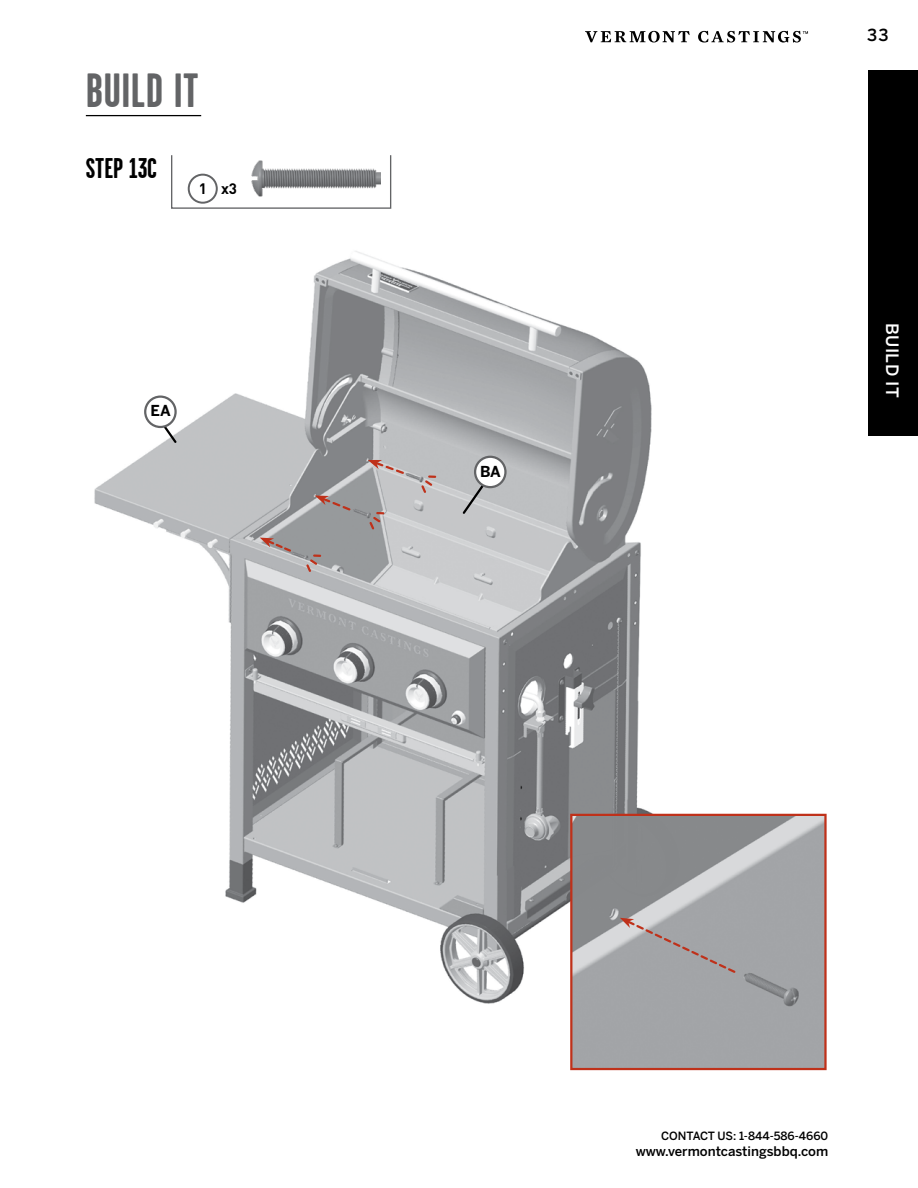
<style>
.page{position:relative;width:918px;height:1188px;background:#fff}
.page>*{position:absolute;margin:0;border:0;box-sizing:border-box;transform-origin:0 0}
.t1{font:700 48px "Garage Gothic";letter-spacing:.01em;color:#636466}
.t2{font:700 28.5px "Garage Gothic";color:#000}
.t3{font:500 16.95px "Benton Sans";letter-spacing:.03em;color:#fff}
.t4{font:500 16.5px "Benton Sans";color:#000}
.t5{font:700 15px "Benton Sans";color:#000}
.t6{font:700 15px "DIN";color:#000}
.t7{font:500 13.2px "Benton Sans";color:#000}
.t8{font:500 11.25px "Benton Sans";color:#000}
</style>
<div class="page">
<img style="left:94px;top:251px;width:722px;height:753px">
<div style="left:868px;top:70px;width:50px;height:366px;background:#000"></div>
<svg style="left:585px;top:31px;width:105px;height:11px"></svg>
<svg style="left:698px;top:31px;width:110px;height:12px"></svg>
<hr style="left:86px;top:115px;width:115px;height:1px;background:#000">
<div style="left:171px;top:155px;width:220px;height:54px;border:1px solid #636466"></div>
<div style="left:188px;top:174px;width:30px;height:30px;border:2px solid #636466;border-radius:50%"></div>
<img style="left:241px;top:155px;width:140px;height:42px">
<img style="left:573px;top:817px;width:251px;height:250px">
<div style="left:570px;top:814px;width:257px;height:256px;border:2px solid #bf311a"></div>
<svg style="left:620px;top:918px;width:117px;height:57px;background:#a7a4a6"></svg>
<svg style="left:461px;top:472px;width:32px;height:44px"></svg>
<svg style="left:155px;top:414px;width:24px;height:31px"></svg>
<div style="left:475px;top:457px;width:30px;height:30px;background:#fff;border-radius:50%"></div>
<div style="left:474px;top:456px;width:33px;height:32px;border:2px solid #636466;border-radius:50%"></div>
<div style="left:145px;top:397px;width:31px;height:30px;background:#fff;border-radius:50%"></div>
<div style="left:144px;top:395px;width:33px;height:33px;border:2px solid #636466;border-radius:50%"></div>
<svg style="left:305px;top:554px;width:15px;height:20px"></svg>
<svg style="left:368px;top:512px;width:15px;height:19px"></svg>
<svg style="left:420px;top:475px;width:15px;height:20px"></svg>
<svg style="left:315px;top:496px;width:37px;height:16px"></svg>
<svg style="left:368px;top:460px;width:38px;height:16px"></svg>
<svg style="left:260px;top:538px;width:33px;height:16px"></svg>
<h1 class="t1" style="left:86px;top:66px;width:114px">BUILD IT</h1>
<h2 class="t2" style="left:86px;top:153px;width:73px">STEP 13C</h2>
<p class="t6" style="left:199px;top:178px;width:40px">1 x3</p>
<p class="t5" style="left:151px;top:402px;width:22px">EA</p>
<p class="t5" style="left:480px;top:462px;width:22px">BA</p>
<p class="t4" style="left:867px;top:25px;width:23px">33</p>
<p class="t3" style="left:903px;top:323px;width:77px;rotate:90deg">BUILD IT</p>
<p class="t8" style="left:661px;top:1129px;width:168px">CONTACT US: 1-844-586-4660</p>
<p class="t7" style="left:636px;top:1143px;width:194px">www.vermontcastingsbbq.com</p>
</div>
